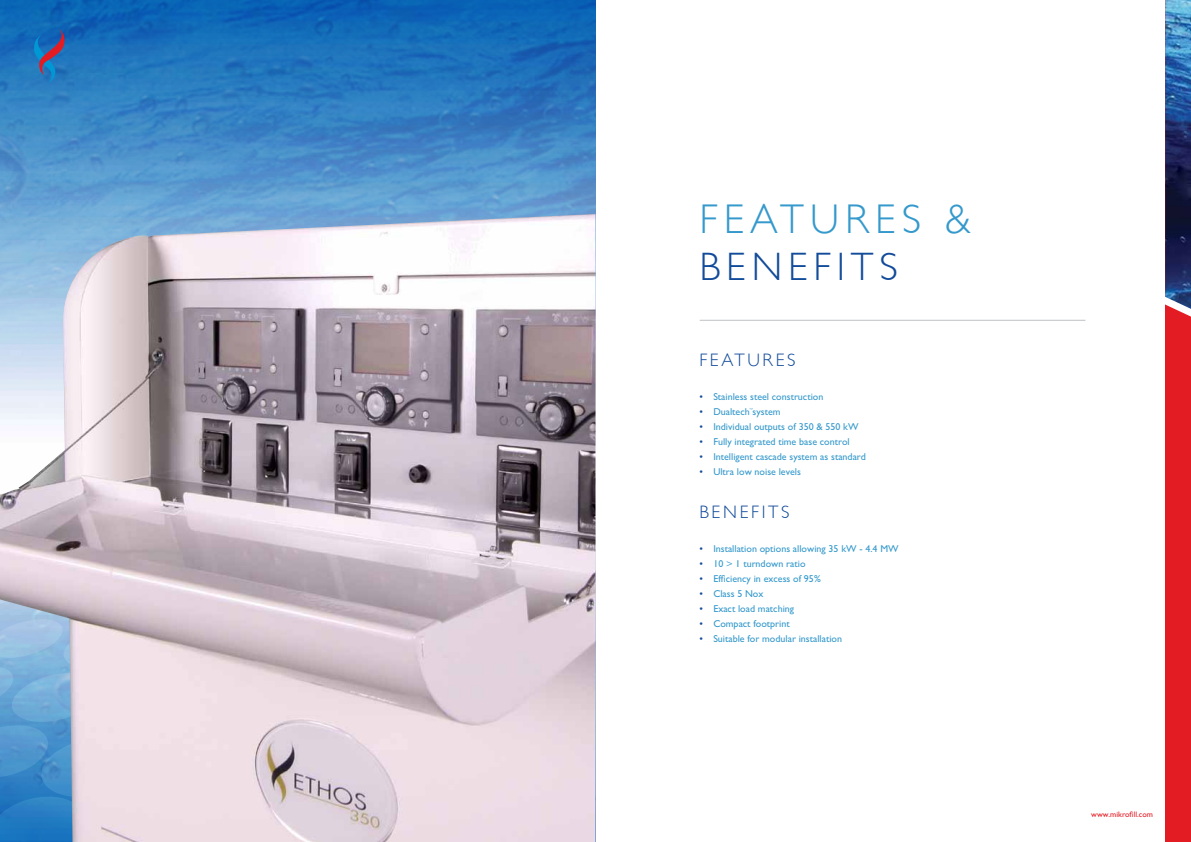
<style>
.page{position:relative;width:1191px;height:842px;background:#fff}
.page>*{position:absolute;margin:0;border:0;box-sizing:border-box;transform-origin:0 0}
.t1{font:300 41.5px "Gill Sans";letter-spacing:.15em;color:#3599cc}
.t2{font:300 39.6px "Gill Sans";letter-spacing:.15em;color:#124b9a}
.t3{font:300 18px "Gill Sans";letter-spacing:.15em;color:#124b9a}
.t4{font:10px "M Gill Sans";color:#3599cc}
.t5{font:8px "M Gill Sans";color:#e31b23}
.s1{color:#124b9a}
</style>
<div class="page">
<hr style="left:699px;top:320px;width:386px;height:1px;background:#bdc2c6">
<div style="left:1165px;top:0;width:26px;height:842px;background:#e31b23"></div>
<img style="left:1165px;top:0;width:26px;height:317px">
<img style="left:0;top:0;width:595px;height:214px">
<svg style="left:32px;top:28px;width:35px;height:55px;background:#3268a8"></svg>
<img style="left:0;top:214px;width:595px;height:628px">
<h1 class="t1" style="left:699px;top:195px;width:273px">FEATURES &amp;</h1>
<h2 class="t2" style="left:699px;top:245px;width:200px">BENEFITS</h2>
<h3 class="t3" style="left:699px;top:350px;width:98px">FEATURES</h3>
<p class="t4" style="left:699px;top:391px;width:126px"><span class="s1">•</span> Stainless steel construction</p>
<p class="t4" style="left:699px;top:406px;width:83px"><span class="s1">•</span> Dualtech system</p>
<p class="t4" style="left:699px;top:421px;width:161px"><span class="s1">•</span> Individual outputs of 350 &amp; 550 kW</p>
<p class="t4" style="left:699px;top:436px;width:152px"><span class="s1">•</span> Fully integrated time base control</p>
<p class="t4" style="left:699px;top:451px;width:168px"><span class="s1">•</span> Intelligent cascade system as standard</p>
<p class="t4" style="left:699px;top:466px;width:103px"><span class="s1">•</span> Ultra low noise levels</p>
<h3 class="t3" style="left:699px;top:502px;width:92px">BENEFITS</h3>
<p class="t4" style="left:699px;top:543px;width:201px"><span class="s1">•</span> Installation options allowing 35 kW - 4.4 MW</p>
<p class="t4" style="left:699px;top:558px;width:108px"><span class="s1">•</span> 10 &gt; 1 turndown ratio</p>
<p class="t4" style="left:699px;top:573px;width:123px"><span class="s1">•</span> Efficiency in excess of 95%</p>
<p class="t4" style="left:699px;top:588px;width:66px"><span class="s1">•</span> Class 5 Nox</p>
<p class="t4" style="left:699px;top:603px;width:96px"><span class="s1">•</span> Exact load matching</p>
<p class="t4" style="left:699px;top:618px;width:92px"><span class="s1">•</span> Compact footprint</p>
<p class="t4" style="left:699px;top:633px;width:144px"><span class="s1">•</span> Suitable for modular installation</p>
<p class="t5" style="left:1091px;top:810px;width:63px">www.mikrofill.com</p>
</div>
